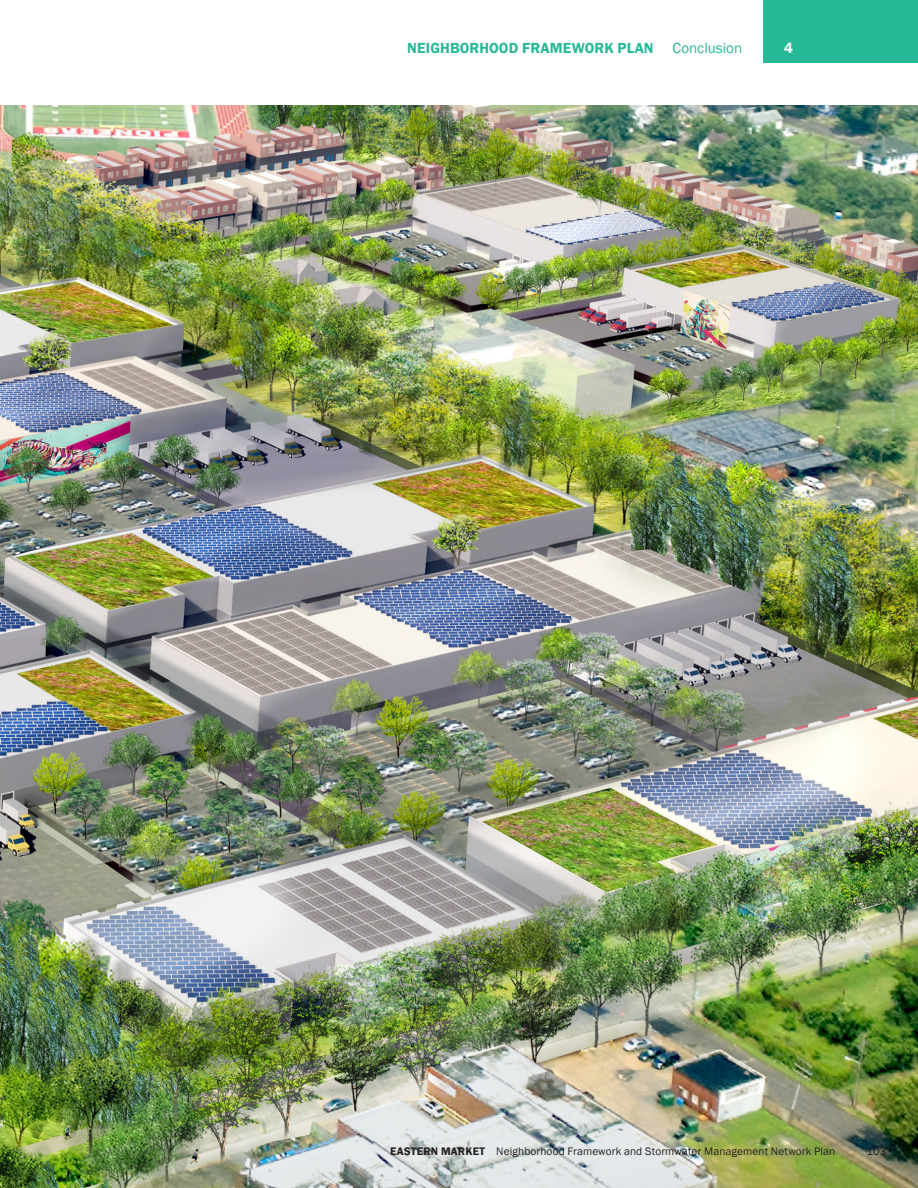
<style>
.page{position:relative;width:918px;height:1188px;background:#fff}
.page>*{position:absolute;margin:0;border:0;box-sizing:border-box;transform-origin:0 0}
._10_14_Franklin_Goth{font:600 15px "Franklin Gothic";letter-spacing:.01em;color:#26b998}
._10_14_Franklin_Goth-2{font:15px "Franklin Gothic";color:#26b998}
.t1{font:600 15px "Franklin Gothic";color:#fff}
.t2{font:11.25px "Franklin Gothic";letter-spacing:.01em;color:#231f20}
.s1{font-weight:600}
</style>
<div class="page">
<img style="left:0;top:105px;width:918px;height:1083px">
<div style="left:763px;top:0;width:155px;height:63px;background:#26b998"></div>
<p class="_10_14_Franklin_Goth" style="left:407px;top:38px;width:248px">NEIGHBORHOOD FRAMEWORK PLAN</p>
<p class="_10_14_Franklin_Goth-2" style="left:672px;top:38px;width:71px">Conclusion</p>
<h1 class="t1" style="left:784px;top:38px;width:10px">4</h1>
<p class="t2" style="left:390px;top:1144px;width:447px"><span class="s1">EASTERN MARKET</span> Neighborhood Framework and Stormwater Management Network Plan</p>
<p class="t2" style="left:867px;top:1144px;width:21px">103</p>
</div>
